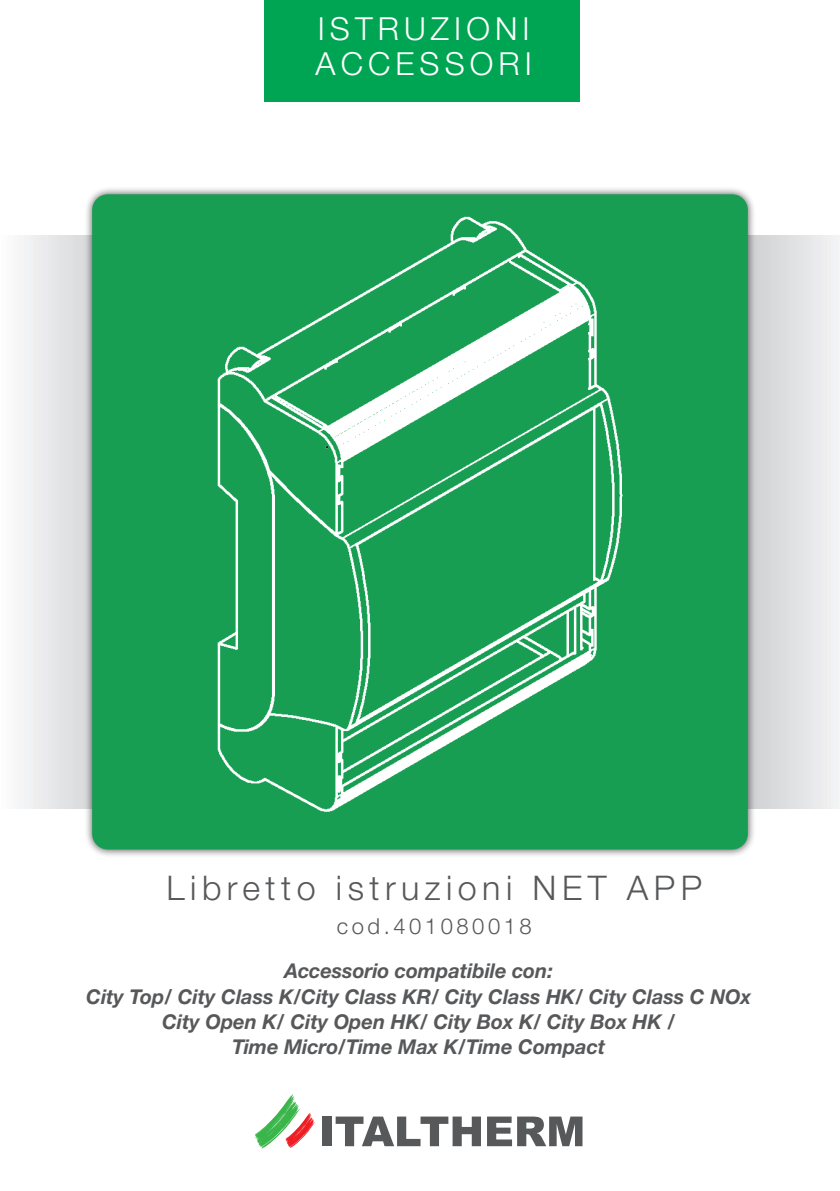
<style>
.page{position:relative;width:840px;height:1191px;background:#fff}
.page>*{position:absolute;margin:0;border:0;box-sizing:border-box;transform-origin:0 0}
.t1{font:300 34px "Helvetica Neue LT Std";letter-spacing:.16em;color:#57585a}
.t2{font:300 31.8px/34.6px "Helvetica Neue LT Std";letter-spacing:.16em;color:#fff}
.t3{font:300 22px "Helvetica Neue LT Std";letter-spacing:.16em;color:#57585a}
.t4{font:italic 700 20.4px/25.4px "Helvetica Neue LT Std";color:#57585a;text-align:center}
</style>
<div class="page">
<div style="left:264px;top:0;width:315px;height:101px;background:#00a553"></div>
<div style="left:322px;top:1116px;width:9px;height:30px;background:#57585a"></div>
<svg style="left:335px;top:1116px;width:145px;height:30px"></svg>
<svg style="left:487px;top:1116px;width:24px;height:30px"></svg>
<svg style="left:517px;top:1116px;width:65px;height:30px"></svg>
<svg style="left:255px;top:1094px;width:60px;height:54px"></svg>
<svg style="left:21px;top:235px;width:818px;height:573px;background:#e3e3e5"></svg>
<div style="left:84px;top:186px;width:671px;height:672px;background:#231f20;opacity:.75"></div>
<div style="left:92px;top:194px;width:655px;height:655px;background:#179e52;border-radius:16px"></div>
<img style="left:217px;top:216px;width:406px;height:596px">
<h2 class="t2" style="left:315px;top:11px;width:218px">ISTRUZIONI<br>ACCESSORI</h2>
<h1 class="t1" style="left:166px;top:867px;width:537px">Libretto istruzioni NET APP</h1>
<p class="t3" style="left:337px;top:912px;width:196px">cod.401080018</p>
<p class="t4" style="left:86px;top:958px;width:666px">Accessorio compatibile con:<br>City Top/ City Class K/City Class KR/ City Class HK/ City Class C NOx City Open K/ City Open HK/ City Box K/ City Box HK /<br>Time Micro/Time Max K/Time Compact</p>
</div>
